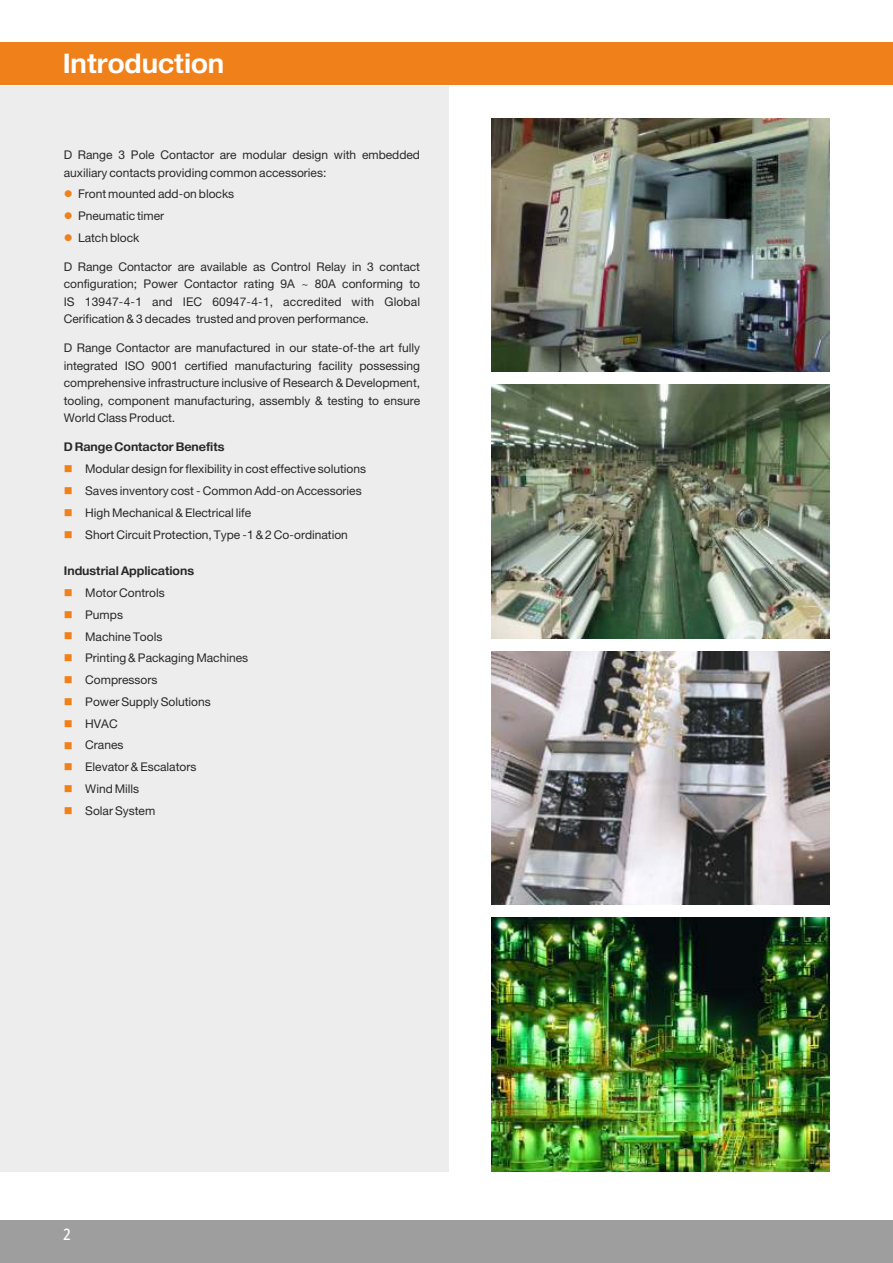
<style>
.page{position:relative;width:893px;height:1263px;background:#fff}
.page>*{position:absolute;margin:0;border:0;box-sizing:border-box;transform-origin:0 0}
.t1{font:27px "Heavenetica 7 Bold SH";color:#fff}
.t2{font:15px "Adobe Heiti Std";color:#fff}
.t3{font:12px/21.8px "Heavenetica 5 SH";color:#292929}
.t4{font:12px "Heavenetica 7 Bold SH";color:#292929}
.t5{font:12px/21.8px "Wingdings";color:#f0801a;text-align:justify}
.s1{color:#f0801a}
</style>
<div class="page">
<div style="left:0;top:42px;width:893px;height:43px;background:#f0801a"></div>
<div style="left:0;top:1220px;width:893px;height:43px;background:#9e9e9e"></div>
<div style="left:0;top:86px;width:449px;height:1086px;background:#ededed"></div>
<img style="left:492px;top:651px;width:337px;height:254px">
<img style="left:492px;top:385px;width:337px;height:253px">
<img style="left:492px;top:118px;width:337px;height:254px">
<img style="left:492px;top:917px;width:337px;height:254px">
<h1 class="t1" style="left:64px;top:44px;width:310px">Features &amp; Advantages</h1>
<h1 class="t1" style="left:63px;top:46px;width:163px">Introduction</h1>
<p class="t3" style="left:64px;top:146px;width:358px;line-height:17.4px">D Range 3 Pole Contactor are modular design with embedded auxiliary contacts providing common accessories:</p>
<p class="t3" style="left:64px;top:183px;width:172px"><span class="s1">●</span> Front mounted add-on blocks</p>
<p class="t3" style="left:64px;top:205px;width:102px"><span class="s1">●</span> Pneumatic timer</p>
<p class="t3" style="left:64px;top:226px;width:77px"><span class="s1">●</span> Latch block</p>
<p class="t3" style="left:64px;top:258px;width:358px;line-height:17.4px;text-align:justify">D Range Contactor are available as Control Relay in 3 contact configuration; Power Contactor rating 9A ~ 80A conforming to IS 13947-4-1 and IEC 60947-4-1, accredited with Global Cerification &amp; 3 decades trusted and proven performance.</p>
<p class="t3" style="left:64px;top:339px;width:358px;line-height:17.4px;text-align:justify">D Range Contactor are manufactured in our state-of-the art fully integrated ISO 9001 certified manufacturing facility possessing comprehensive infrastructure inclusive of Research &amp; Development, tooling, component manufacturing, assembly &amp; testing to ensure World Class Product.</p>
<p class="t4" style="left:64px;top:439px;width:162px">D Range Contactor Benefits</p>
<p class="t3" style="left:85px;top:458px;width:282px">Modular design for flexibility in cost effective solutions<br>Saves inventory cost - Common Add-on Accessories</p>
<p class="t5" style="left:64px;top:458px;width:10px">■ ■ ■ ■</p>
<p class="t3" style="left:85px;top:501px;width:264px">High Mechanical &amp; Electrical life<br>Short Circuit Protection, Type -1 &amp; 2 Co-ordination</p>
<p class="t4" style="left:64px;top:563px;width:132px">Industrial Applications</p>
<p class="t3" style="left:85px;top:581px;width:81px">Motor Controls</p>
<p class="t5" style="left:64px;top:582px;width:10px">■ ■ ■ ■ ■ ■ ■ ■ ■ ■ ■</p>
<p class="t3" style="left:85px;top:603px;width:164px">Pumps<br>Machine Tools<br>Printing &amp; Packaging Machines</p>
<p class="t3" style="left:85px;top:668px;width:127px">Compressors<br>Power Supply Solutions<br>HVAC<br>Cranes<br>Elevator &amp; Escalators<br>Wind Mills<br>Solar System</p>
<p class="t2" style="left:63px;top:1225px;width:9px">2</p>
</div>
